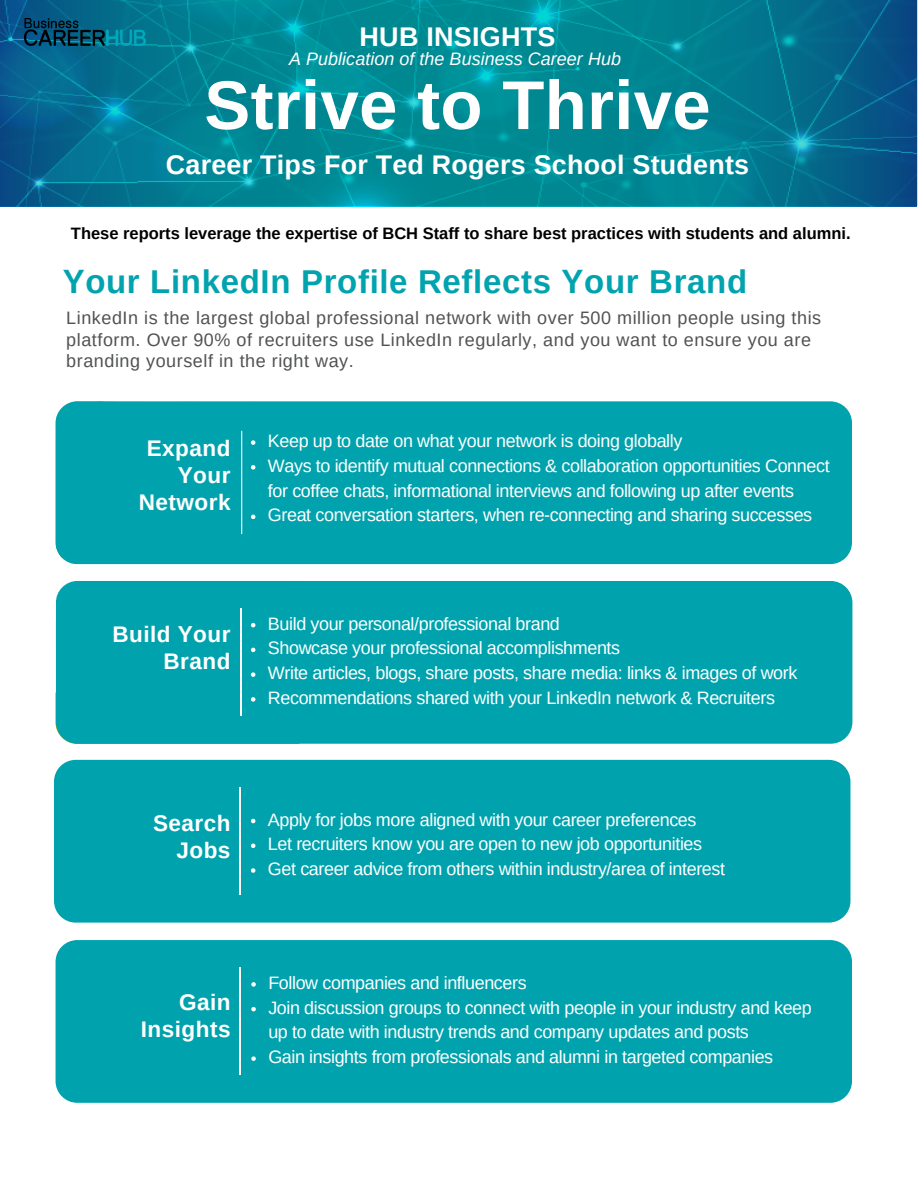
<style>
.page{position:relative;width:918px;height:1188px;background:#fff}
.page>*{position:absolute;margin:0;border:0;box-sizing:border-box;transform-origin:0 0}
.t1{font:700 69px "Arimo";letter-spacing:.005em;color:#fff}
.t2{font:700 33px "Arimo";letter-spacing:.02em;color:#01a3ae}
.t3{font:700 27px "Arimo";letter-spacing:.01em;color:#fff}
.t4{font:700 22.5px/27px "Arimo";letter-spacing:.02em;color:#fff;text-align:right}
.t5{font:18px/24.8px "Arimo";letter-spacing:-.02em;color:#fff}
.t6{font:18px/21.3px "Arimo";letter-spacing:.03em;color:#515254}
.t7{font:italic 18px "Arimo";color:#fff}
.t8{font:700 16.5px "Arimo";color:#000}
</style>
<div class="page">
<div style="left:56px;top:581px;width:796px;height:163px;background:#00a3ad;border-radius:22px"></div>
<div style="left:56px;top:940px;width:796px;height:163px;background:#00a3ad;border-radius:22px"></div>
<hr style="left:240px;top:609px;width:2px;height:107px;background:#fff">
<div style="left:54px;top:760px;width:796px;height:163px;background:#00a3ad;border-radius:22px"></div>
<hr style="left:239px;top:788px;width:2px;height:107px;background:#fff">
<hr style="left:239px;top:967px;width:2px;height:108px;background:#fff">
<div style="left:56px;top:401px;width:796px;height:163px;background:#00a3ad;border-radius:22px"></div>
<svg style="left:0;top:0;width:918px;height:206px;background:#027d93"></svg>
<img style="left:24px;top:18px;width:122px;height:27px">
<svg style="left:251px;top:623px;width:4px;height:4px"></svg>
<svg style="left:251px;top:648px;width:4px;height:4px"></svg>
<svg style="left:251px;top:672px;width:4px;height:5px"></svg>
<svg style="left:251px;top:697px;width:4px;height:5px"></svg>
<svg style="left:251px;top:440px;width:4px;height:5px"></svg>
<svg style="left:251px;top:465px;width:4px;height:5px"></svg>
<svg style="left:251px;top:515px;width:4px;height:4px"></svg>
<svg style="left:251px;top:819px;width:4px;height:4px"></svg>
<svg style="left:251px;top:844px;width:4px;height:4px"></svg>
<svg style="left:251px;top:868px;width:4px;height:5px"></svg>
<svg style="left:251px;top:982px;width:5px;height:5px"></svg>
<svg style="left:251px;top:1007px;width:5px;height:4px"></svg>
<svg style="left:251px;top:1056px;width:5px;height:5px"></svg>
<hr style="left:241px;top:431px;width:1px;height:103px;background:#fff">
<h3 class="t3" style="left:360px;top:21px;width:197px">HUB INSIGHTS</h3>
<p class="t7" style="left:289px;top:49px;width:333px">A Publication of the Business Career Hub</p>
<h1 class="t1" style="left:204px;top:67px;width:508px">Strive to Thrive</h1>
<h3 class="t3" style="left:166px;top:150px;width:585px">Career Tips For Ted Rogers School Students</h3>
<p class="t8" style="left:71px;top:224px;width:781px">These reports leverage the expertise of BCH Staff to share best practices with students and alumni.</p>
<h2 class="t2" style="left:63px;top:263px;width:686px">Your LinkedIn Profile Reflects Your Brand</h2>
<p class="t6" style="left:66px;top:307px;width:757px">LinkedIn is the largest global professional network with over 500 million people using this platform. Over 90% of recruiters use LinkedIn regularly, and you want to ensure you are branding yourself in the right way.</p>
<p class="t4" style="left:139px;top:435px;width:93px">Expand<br>Your<br>Network</p>
<p class="t4" style="left:112px;top:621px;width:120px">Build Your<br>Brand</p>
<p class="t5" style="left:268px;top:428px;width:563px">Keep up to date on what your network is doing globally<br>Ways to identify mutual connections &amp; collaboration opportunities Connect for coffee chats, informational interviews and following up after events Great conversation starters, when re-connecting and sharing successes</p>
<p class="t5" style="left:268px;top:611px;width:531px">Build your personal/professional brand<br>Showcase your professional accomplishments<br>Write articles, blogs, share posts, share media: links &amp; images of work Recommendations shared with your LinkedIn network &amp; Recruiters</p>
<p class="t4" style="left:153px;top:809px;width:79px">Search<br>Jobs</p>
<p class="t5" style="left:268px;top:807px;width:459px">Apply for jobs more aligned with your career preferences<br>Let recruiters know you are open to new job opportunities<br>Get career advice from others within industry/area of interest</p>
<p class="t4" style="left:141px;top:989px;width:91px">Gain<br>Insights</p>
<p class="t5" style="left:268px;top:970px;width:545px">Follow companies and influencers<br>Join discussion groups to connect with people in your industry and keep up to date with industry trends and company updates and posts<br>Gain insights from professionals and alumni in targeted companies</p>
</div>
